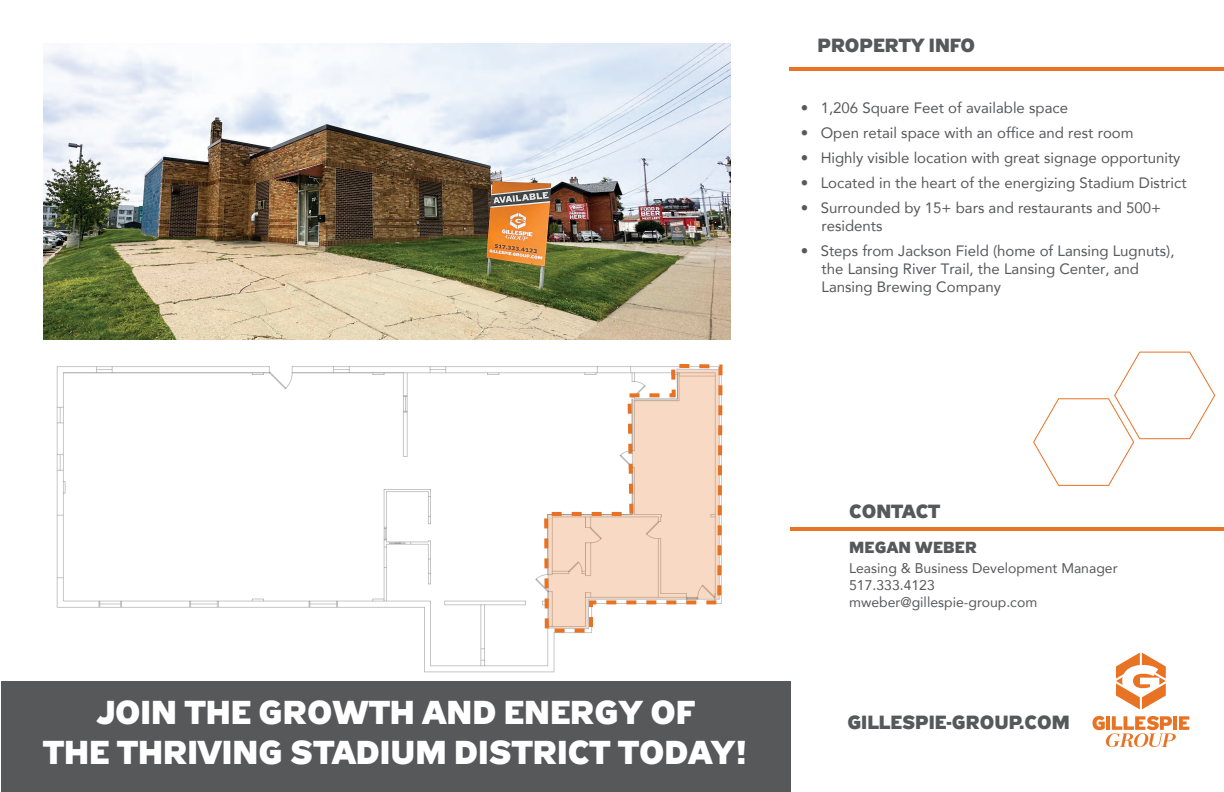
<style>
.page{position:relative;width:1224px;height:792px;background:#fff}
.page>*{position:absolute;margin:0;border:0;box-sizing:border-box;transform-origin:0 0}
.t1{font:700 33px/39.6px "Zeppelin 33";color:#fff;text-align:center}
.t2{font:700 19px "Zeppelin 33";color:#57585a}
.t3{font:700 16px "Zeppelin 33";letter-spacing:.015em;color:#57585a}
.t4{font:15px/18px "Avenir";color:#58595b}
.t5{font:14px/16.8px "Avenir";color:#57585a}
</style>
<div class="page">
<img style="left:43px;top:303px;width:688px;height:370px">
<hr style="left:790px;top:527px;width:434px;height:3px;background:#e97324">
<hr style="left:790px;top:68px;width:434px;height:3px;background:#e97324">
<svg style="left:1116px;top:653px;width:50px;height:56px"></svg>
<svg style="left:1092px;top:716px;width:97px;height:31px"></svg>
<div style="left:1px;top:681px;width:789px;height:111px;background:#57585a"></div>
<svg style="left:1033px;top:351px;width:183px;height:135px"></svg>
<svg style="left:542px;top:362px;width:183px;height:273px"></svg>
<img style="left:43px;top:43px;width:687px;height:296px">
<p class="t2" style="left:818px;top:34px;width:159px">PROPERTY INFO</p>
<p class="t4" style="left:801px;top:98px;width:269px">• 1,206 Square Feet of available space</p>
<p class="t4" style="left:801px;top:123px;width:334px">• Open retail space with an office and rest room</p>
<p class="t4" style="left:801px;top:148px;width:381px">• Highly visible location with great signage opportunity</p>
<p class="t4" style="left:801px;top:173px;width:387px">• Located in the heart of the energizing Stadium District</p>
<p class="t4" style="left:822px;top:198px;width:341px;text-indent:-21px">• Surrounded by 15+ bars and restaurants and 500+ residents</p>
<p class="t4" style="left:822px;top:241px;width:354px;text-indent:-21px">• Steps from Jackson Field (home of Lansing Lugnuts), the Lansing River Trail, the Lansing Center, and<br>Lansing Brewing Company</p>
<h1 class="t1" style="left:43px;top:695px;width:706px">JOIN THE GROWTH AND ENERGY OF<br>THE THRIVING STADIUM DISTRICT TODAY!</h1>
<p class="t2" style="left:849px;top:500px;width:93px">CONTACT</p>
<p class="t3" style="left:849px;top:538px;width:129px">MEGAN WEBER</p>
<p class="t5" style="left:849px;top:560px;width:270px">Leasing &amp; Business Development Manager<br>517.333.4123 mweber@gillespie-group.com</p>
<p class="t2" style="left:847px;top:711px;width:224px">GILLESPIE-GROUP.COM</p>
</div>
